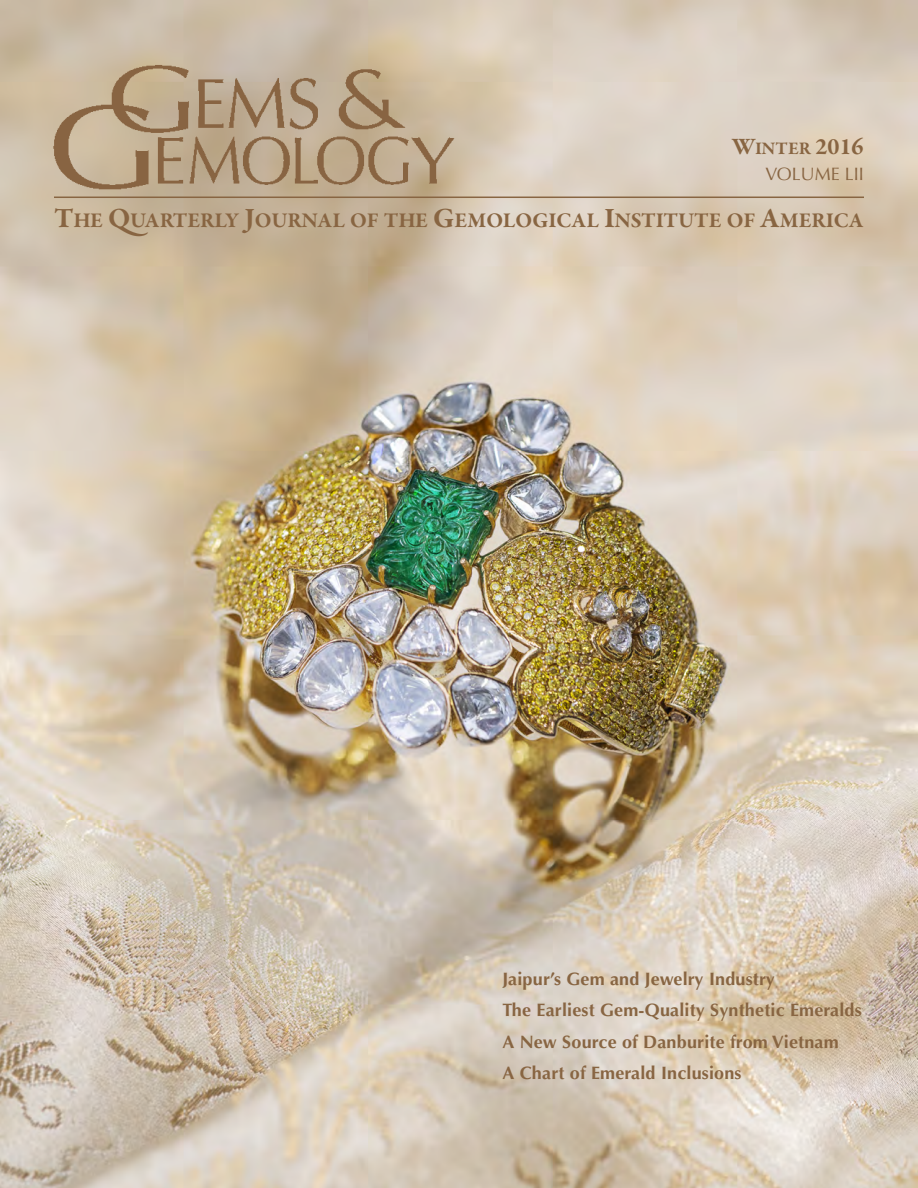
<style>
.page{position:relative;width:918px;height:1188px;background:#fff}
.page>*{position:absolute;margin:0;border:0;box-sizing:border-box;transform-origin:0 0}
.t1{font:700 24px "Garamond Premr Pro";color:#886542}
.t2{font:700 21.3px "Garamond Premr Pro";color:#886542}
.t3{font:700 18px/31.5px "Optima LT Std";letter-spacing:.01em;color:#886542}
.t4{font:18px "Optima LT Std";color:#886542}
.s1{font-size:18px}
.s2{font-size:28.5px}
</style>
<div class="page">
<img style="left:0;top:0;width:918px;height:1188px">
<img style="left:45px;top:57px;width:420px;height:140px">
<hr style="left:54px;top:197px;width:810px;height:1px;background:#886542">
<h1 class="t1" style="left:732px;top:137px;width:133px">W<span class="s1">INTER</span> 2016</h1>
<p class="t4" style="left:766px;top:167px;width:100px">VOLUME LII</p>
<p class="t2" style="left:54px;top:212px;width:811px"><span class="s2">T</span>HE <span class="s2">Q</span>UARTERLY <span class="s2">J</span>OURNAL OF THE <span class="s2">G</span>EMOLOGICAL <span class="s2">I</span>NSTITUTE OF <span class="s2">A</span>MERICA</p>
<p class="t3" style="left:502px;top:965px;width:361px">Jaipur’s Gem and Jewelry Industry<br>The Earliest Gem-Quality Synthetic Emeralds A New Source of Danburite from Vietnam<br>A Chart of Emerald Inclusions</p>
</div>
